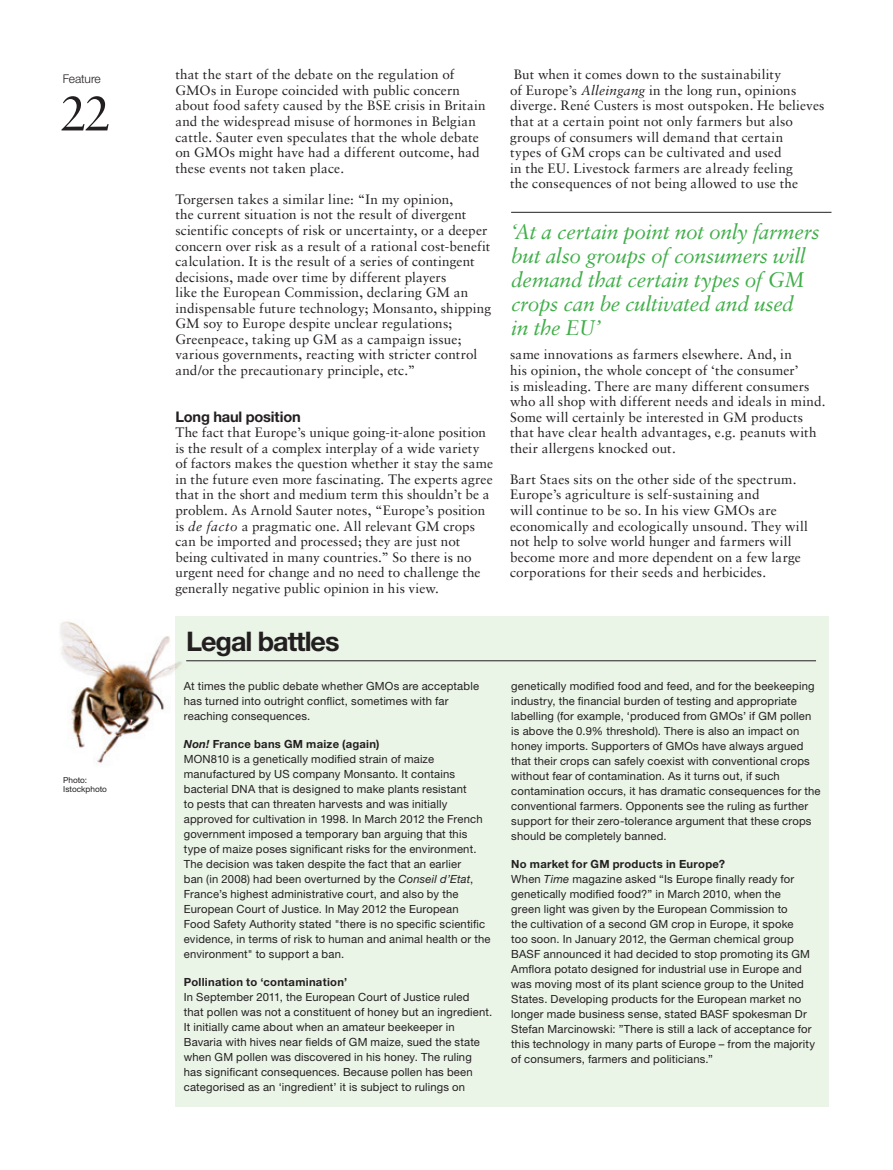
<style>
.page{position:relative;width:893px;height:1170px;background:#fff}
.page>*{position:absolute;margin:0;border:0;box-sizing:border-box;transform-origin:0 0}
.t1{font:52.5px "Sabon";color:#231f20}
.BOX-MEGATITULAR{font:700 27px "Helvetica Neue LT Std";letter-spacing:-.04em;color:#231f20}
.ARTICLE_-_CITA{font:21px/24px "Sabon Italic Os F";letter-spacing:-.015em;color:#40ae49}
.ENTRADETA_TXT_NORMAL{font:700 14.7px "Helvetica Neue LT Std";letter-spacing:-.01em;color:#231f20}
.TXT_NORMAL{font:13.5px/15.6px "Sabon Roman Os F";letter-spacing:.01em;color:#231f20}
.t2{font:300 12px "Helvetica Neue LT Std";letter-spacing:-.015em;color:#231f20}
.BOX_-_TXT{font:11.25px/15px "Helvetica Neue LT Std";letter-spacing:.015em;color:#231f20}
.SERVEI_-_CREDITS{font:8.25px/9px "Helvetica Neue LT Std";color:#231f20}
.s1{font-family:"Sabon Italic Os F"}
.s2{font-weight:700;font-style:italic}
.s3{font-weight:700}
.s4{font-style:italic}
</style>
<div class="page">
<div style="left:175px;top:616px;width:654px;height:490px;background:#eaf4e7"></div>
<hr style="left:186px;top:660px;width:630px;height:1px;background:#231f20">
<hr style="left:511px;top:212px;width:320px;height:1px;background:#231f20">
<img style="left:60px;top:621px;width:136px;height:143px">
<p class="t2" style="left:63px;top:71px;width:40px">Feature</p>
<h1 class="t1" style="left:61px;top:81px;width:51px">22</h1>
<p class="SERVEI_-_CREDITS" style="left:63px;top:775px;width:45px">Photo:<br>Istockphoto</p>
<p class="TXT_NORMAL" style="left:175px;top:67px;width:312px">that the start of the debate on the regulation of GMOs in Europe coincided with public concern about food safety caused by the BSE crisis in Britain and the widespread misuse of hormones in Belgian cattle. Sauter even speculates that the whole debate on GMOs might have had a different outcome, had these events not taken place.</p>
<p class="TXT_NORMAL" style="left:175px;top:191px;width:317px">Torgersen takes a similar line: “In my opinion,<br>the current situation is not the result of divergent scientific concepts of risk or uncertainty, or a deeper concern over risk as a result of a rational cost-benefit calculation. It is the result of a series of contingent decisions, made over time by different players<br>like the European Commission, declaring GM an indispensable future technology; Monsanto, shipping GM soy to Europe despite unclear regulations; Greenpeace, taking up GM as a campaign issue; various governments, reacting with stricter control and/or the precautionary principle, etc.”</p>
<p class="ENTRADETA_TXT_NORMAL" style="left:175px;top:407px;width:127px">Long haul position</p>
<p class="TXT_NORMAL" style="left:175px;top:424px;width:319px">The fact that Europe’s unique going-it-alone position is the result of a complex interplay of a wide variety of factors makes the question whether it stay the same in the future even more fascinating. The experts agree that in the short and medium term this shouldn’t be a problem. As Arnold Sauter notes, “Europe’s position is <span class="s1">de facto</span> a pragmatic one. All relevant GM crops can be imported and processed; they are just not being cultivated in many countries.” So there is no urgent need for change and no need to challenge the generally negative public opinion in his view.</p>
<p class="BOX-MEGATITULAR" style="left:186px;top:625px;width:155px">Legal battles</p>
<p class="BOX_-_TXT" style="left:184px;top:678px;width:297px">At times the public debate whether GMOs are acceptable has turned into outright conflict, sometimes with far reaching consequences.</p>
<p class="BOX_-_TXT" style="left:184px;top:736px;width:308px"><span class="s2">Non!</span> <span class="s3">France bans GM maize (again)<br></span>MON810 is a genetically modified strain of maize manufactured by US company Monsanto. It contains bacterial DNA that is designed to make plants resistant<br>to pests that can threaten harvests and was initially approved for cultivation in 1998. In March 2012 the French government imposed a temporary ban arguing that this type of maize poses significant risks for the environment.<br>The decision was taken despite the fact that an earlier<br>ban (in 2008) had been overturned by the <span class="s4">Conseil d’Etat</span>, France’s highest administrative court, and also by the European Court of Justice. In May 2012 the European<br>Food Safety Authority stated "there is no specific scientific evidence, in terms of risk to human and animal health or the environment" to support a ban.</p>
<p class="BOX_-_TXT" style="left:184px;top:974px;width:310px"><span class="s3">Pollination to ‘contamination’<br></span>In September 2011, the European Court of Justice ruled<br>that pollen was not a constituent of honey but an ingredient.<br>It initially came about when an amateur beekeeper in Bavaria with hives near fields of GM maize, sued the state when GM pollen was discovered in his honey. The ruling has significant consequences. Because pollen has been categorised as an ‘ingredient’ it is subject to rulings on</p>
<p class="TXT_NORMAL" style="left:510px;top:67px;width:316px">But when it comes down to the sustainability<br>of Europe’s <span class="s1">Alleingang</span> in the long run, opinions diverge. René Custers is most outspoken. He believes that at a certain point not only farmers but also groups of consumers will demand that certain<br>types of GM crops can be cultivated and used<br>in the EU. Livestock farmers are already feeling<br>the consequences of not being allowed to use the</p>
<p class="ARTICLE_-_CITA" style="left:511px;top:219px;width:310px">‘At a certain point not only farmers but also groups of consumers will demand that certain types of GM crops can be cultivated and used<br>in the EU’</p>
<p class="TXT_NORMAL" style="left:510px;top:347px;width:317px">same innovations as farmers elsewhere. And, in<br>his opinion, the whole concept of ‘the consumer’<br>is misleading. There are many different consumers who all shop with different needs and ideals in mind.<br>Some will certainly be interested in GM products that have clear health advantages, e.g. peanuts with their allergens knocked out.</p>
<p class="TXT_NORMAL" style="left:510px;top:471px;width:299px">Bart Staes sits on the other side of the spectrum.<br>Europe’s agriculture is self-sustaining and<br>will continue to be so. In his view GMOs are economically and ecologically unsound. They will not help to solve world hunger and farmers will become more and more dependent on a few large corporations for their seeds and herbicides.</p>
<p class="BOX_-_TXT" style="left:511px;top:678px;width:311px">genetically modified food and feed, and for the beekeeping industry, the financial burden of testing and appropriate labelling (for example, ‘produced from GMOs’ if GM pollen is above the 0.9% threshold). There is also an impact on honey imports. Supporters of GMOs have always argued that their crops can safely coexist with conventional crops without fear of contamination. As it turns out, if such contamination occurs, it has dramatic consequences for the conventional farmers. Opponents see the ruling as further support for their zero-tolerance argument that these crops should be completely banned.</p>
<p class="BOX_-_TXT" style="left:511px;top:856px;width:305px"><span class="s3">No market for GM products in Europe?<br></span>When <span class="s4">Time</span> magazine asked “Is Europe finally ready for genetically modified food?” in March 2010, when the<br>green light was given by the European Commission to<br>the cultivation of a second GM crop in Europe, it spoke<br>too soon. In January 2012, the German chemical group BASF announced it had decided to stop promoting its GM Amflora potato designed for industrial use in Europe and was moving most of its plant science group to the United States. Developing products for the European market no longer made business sense, stated BASF spokesman Dr Stefan Marcinowski: ”There is still a lack of acceptance for this technology in many parts of Europe – from the majority of consumers, farmers and politicians.”</p>
</div>
